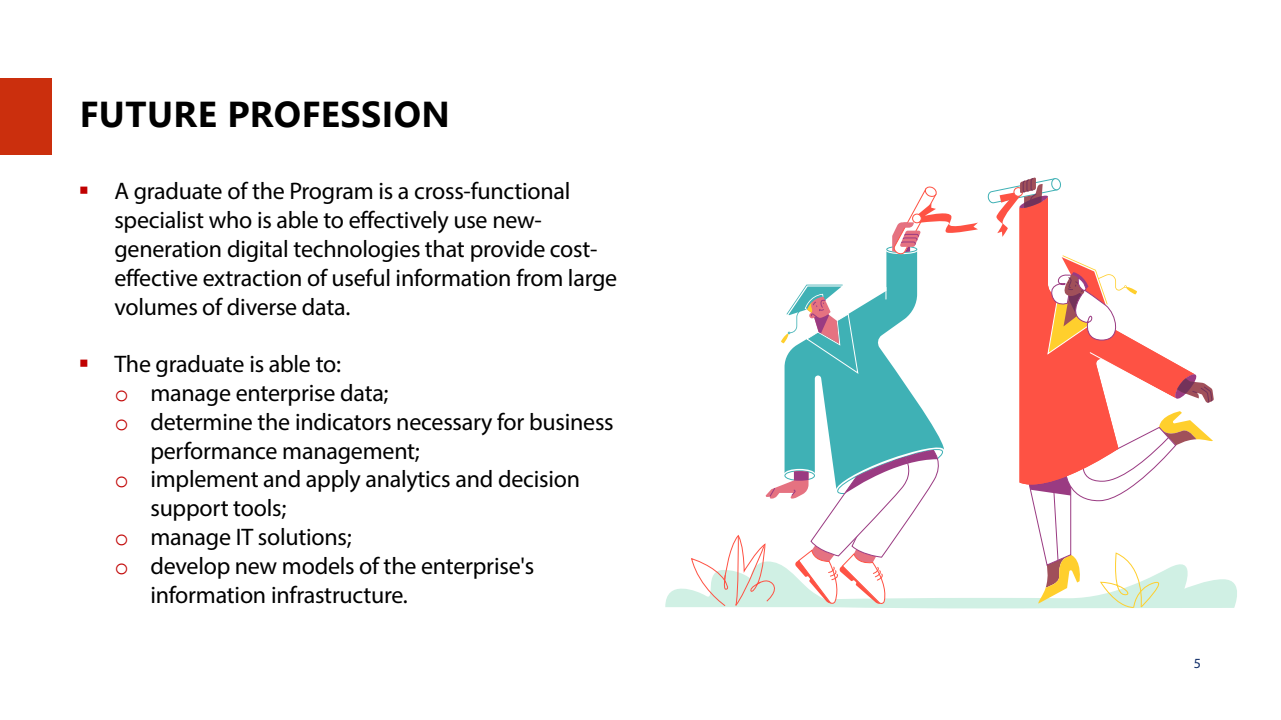
<style>
.page{position:relative;width:1281px;height:720px;background:#fff}
.page>*{position:absolute;margin:0;border:0;box-sizing:border-box;transform-origin:0 0}
.t1{font:700 36px "Segoe UI";letter-spacing:.015em;color:#000}
.t2{font:24px/28.8px "Myriad Pro";letter-spacing:-.01em;color:#000}
.t3{font:14px "Myriad Pro";color:#102d69}
.s1{color:#c00000}
.s2{font-family:"Courier New";color:#c00000}
</style>
<div class="page">
<div style="left:0;top:79px;width:52px;height:76px;background:#cb2f0d"></div>
<svg style="left:1019px;top:237px;width:90px;height:174px;fill:#fe5244"></svg>
<svg style="left:987px;top:177px;width:74px;height:60px"></svg>
<svg style="left:1046px;top:255px;width:167px;height:148px"></svg>
<svg style="left:784px;top:251px;width:139px;height:160px;fill:#3fb1b5"></svg>
<svg style="left:885px;top:287px;width:1px;height:12px"></svg>
<svg style="left:665px;top:411px;width:572px;height:197px"></svg>
<div style="left:886px;top:246px;width:31px;height:7px;border:1px solid #3fb1b5;border-radius:50%"></div>
<svg style="left:892px;top:186px;width:85px;height:69px"></svg>
<svg style="left:781px;top:285px;width:77px;height:90px"></svg>
<h1 class="t1" style="left:80px;top:80px;width:372px">FUTURE PROFESSION</h1>
<p class="t2" style="left:114px;top:177px;width:504px;text-indent:-36px"><span class="s1">▪</span> A graduate of the Program is a cross-functional specialist who is able to effectively use new&shy;generation digital technologies that provide cost&shy;effective extraction of useful information from large volumes of diverse data.</p>
<p class="t2" style="left:78px;top:349px;width:264px"><span class="s1">▪</span> The graduate is able to:</p>
<p class="t2" style="left:114px;top:378px;width:276px"><span class="s2">o</span> manage enterprise data;</p>
<p class="t2" style="left:114px;top:407px;width:500px"><span class="s2">o</span> determine the indicators necessary for business</p>
<p class="t2" style="left:150px;top:436px;width:271px">performance management;</p>
<p class="t2" style="left:114px;top:465px;width:467px"><span class="s2">o</span> implement and apply analytics and decision</p>
<p class="t2" style="left:150px;top:493px;width:137px">support tools;</p>
<p class="t2" style="left:114px;top:522px;width:239px"><span class="s2">o</span> manage IT solutions;</p>
<p class="t2" style="left:114px;top:551px;width:421px"><span class="s2">o</span> develop new models of the enterprise's</p>
<p class="t2" style="left:150px;top:580px;width:259px">information infrastructure.</p>
<p class="t3" style="left:1193px;top:654px;width:9px">5</p>
</div>
